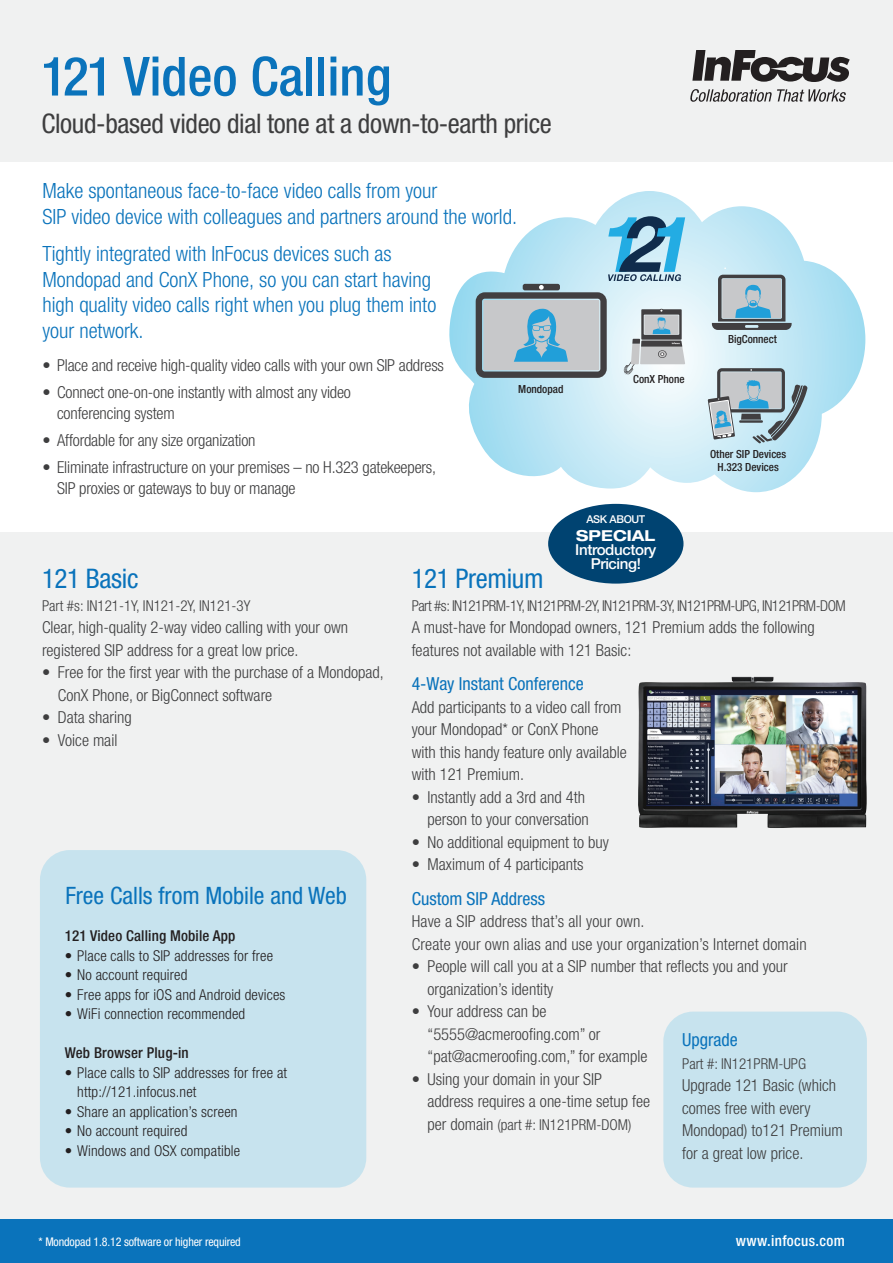
<style>
.page{position:relative;width:893px;height:1263px;background:#fff}
.page>*{position:absolute;margin:0;border:0;box-sizing:border-box;transform-origin:0 0}
.t1{font:500 condensed 54px "Helvetica Neue LT Pro";color:#0a73bb}
.t2{font:condensed 27px "Helvetica Neue LT Pro";letter-spacing:-.015em;color:#3e3e3f}
.t3{font:condensed 27px "Helvetica Neue LT Pro";letter-spacing:-.015em;color:#0a73bb}
.t4{font:condensed 24px "Helvetica Neue LT Pro";color:#0a73bb}
.t5{font:300 condensed 21px/25.5px "Helvetica Neue LT Pro";color:#0a73bb}
.t6{font:condensed 18px "Helvetica Neue LT Pro";color:#0a73bb}
.t7{font:300 condensed 16.5px/22.5px "Helvetica Neue LT Pro";color:#3e3e3f}
.t8{font:500 15.15px/14.1px "Helvetica Neue LT Pro";letter-spacing:-.025em;color:#fff;text-align:center}
.t9{font:700 expanded 15.15px "Helvetica Neue LT Pro";letter-spacing:.005em;color:#fff}
.t10{font:300 condensed 15px/19.5px "Helvetica Neue LT Pro";letter-spacing:.01em;color:#231f20}
.t11{font:300 condensed 15px "Helvetica Neue LT Pro";color:#3e3e3f}
.t12{font:300 condensed 15px "Helvetica Neue LT Pro";letter-spacing:-.03em;color:#3e3e3f}
.t13{font:500 condensed 15px "Helvetica Neue LT Pro";letter-spacing:.01em;color:#231f20}
.t14{font:500 condensed 15px "Helvetica Neue LT Pro";letter-spacing:.025em;color:#fff}
.t15{font:condensed 12px "Helvetica Neue LT Pro";letter-spacing:-.015em;color:#fff}
.t16{font:500 condensed 11.25px/13.4px "Helvetica Neue LT Pro";color:#231f20;text-align:center}
.t17{font:500 10.8px "Helvetica Neue LT Pro";letter-spacing:-.03em;color:#fff}
.s1{font-size:16.5px}
</style>
<div class="page">
<div style="left:0;top:532px;width:893px;height:699px;background:#f0f1f1"></div>
<div style="left:40px;top:850px;width:326px;height:337px;background:#c7e3ee;border-radius:30px"></div>
<div style="left:663px;top:1011px;width:204px;height:176px;background:#c7e3ee;border-radius:30px"></div>
<div style="left:0;top:1220px;width:893px;height:43px;background:#0a73bb"></div>
<div style="left:0;top:0;width:893px;height:162px;background:#f0f1f1"></div>
<svg style="left:692px;top:50px;width:158px;height:32px"></svg>
<svg style="left:690px;top:89px;width:156px;height:13px"></svg>
<svg style="left:449px;top:191px;width:416px;height:301px"></svg>
<svg style="left:712px;top:275px;width:80px;height:55px;background:#91a5af"></svg>
<svg style="left:708px;top:368px;width:100px;height:75px;background:#a0b7c1"></svg>
<svg style="left:476px;top:216px;width:209px;height:162px;background:#aac4d0"></svg>
<img style="left:638px;top:677px;width:229px;height:151px">
<div style="left:548px;top:504px;width:135px;height:80px;background:#004371;border-radius:50%"></div>
<h1 class="t1" style="left:41px;top:44px;width:352px">121 Video Calling</h1>
<h2 class="t2" style="left:41px;top:108px;width:512px">Cloud-based video dial tone at a down-to-earth price</h2>
<p class="t5" style="left:42px;top:178px;width:476px">Make spontaneous face-to-face video calls from your<br>SIP video device with colleagues and partners around the world.</p>
<p class="t5" style="left:42px;top:241px;width:395px">Tightly integrated with InFocus devices such as Mondopad and ConX Phone, so you can start having high quality video calls right when you plug them into your network.</p>
<p class="t7" style="left:42px;top:354px;width:403px">• Place and receive high-quality video calls with your own SIP address</p>
<p class="t7" style="left:57px;top:381px;width:295px;line-height:21px;text-indent:-15px">• Connect one-on-one instantly with almost any video conferencing system</p>
<p class="t7" style="left:42px;top:429px;width:215px">• Affordable for any size organization</p>
<p class="t7" style="left:57px;top:456px;width:381px;line-height:21px;text-indent:-15px">• Eliminate infrastructure on your premises – no H.323 gatekeepers,<br>SIP proxies or gateways to buy or manage</p>
<p class="t16" style="left:518px;top:382px;width:47px">Mondopad</p>
<p class="t16" style="left:633px;top:372px;width:53px">ConX Phone</p>
<p class="t16" style="left:728px;top:333px;width:50px">BigConnect</p>
<p class="t16" style="left:710px;top:447px;width:78px">Other SIP Devices<br>H.323 Devices</p>
<h2 class="t3" style="left:42px;top:563px;width:98px">121 Basic</h2>
<p class="t11" style="left:42px;top:597px;width:210px">Part #s: IN121-1Y, IN121-2Y, IN121-3Y</p>
<p class="t7" style="left:42px;top:616px;width:308px">Clear, high-quality 2-way video calling with your own registered SIP address for a great low price.</p>
<p class="t7" style="left:58px;top:661px;width:327px;text-indent:-16px">• Free for the first year with the purchase of a Mondopad,<br>ConX Phone, or BigConnect software</p>
<p class="t7" style="left:42px;top:706px;width:91px">• Data sharing</p>
<p class="t7" style="left:42px;top:729px;width:77px">• Voice mail</p>
<h3 class="t4" style="left:66px;top:881px;width:283px">Free Calls from Mobile and Web</h3>
<p class="t13" style="left:65px;top:927px;width:172px">121 Video Calling Mobile App</p>
<p class="t10" style="left:65px;top:946px;width:210px">• Place calls to SIP addresses for free</p>
<p class="t10" style="left:65px;top:965px;width:124px">• No account required</p>
<p class="t10" style="left:65px;top:985px;width:222px">• Free apps for iOS and Android devices</p>
<p class="t10" style="left:65px;top:1004px;width:182px">• WiFi connection recommended</p>
<p class="t13" style="left:65px;top:1044px;width:125px">Web Browser Plug-in</p>
<p class="t10" style="left:77px;top:1063px;width:211px;text-indent:-12px">• Place calls to SIP addresses for free at http://121.infocus.net</p>
<p class="t10" style="left:65px;top:1102px;width:174px">• Share an application’s screen</p>
<p class="t10" style="left:65px;top:1121px;width:124px">• No account required</p>
<p class="t10" style="left:65px;top:1141px;width:177px">• Windows and OSX compatible</p>
<p class="t17" style="left:586px;top:512px;width:61px">ASK ABOUT</p>
<p class="t9" style="left:576px;top:526px;width:81px">SPECIAL</p>
<p class="t8" style="left:575px;top:542px;width:83px">Introductory<br>Pricing!</p>
<h2 class="t3" style="left:412px;top:563px;width:133px">121 Premium</h2>
<p class="t12" style="left:412px;top:597px;width:436px">Part #s: IN121PRM-1Y, IN121PRM-2Y, IN121PRM-3Y, IN121PRM-UPG, IN121PRM-DOM</p>
<p class="t7" style="left:412px;top:616px;width:405px">A must-have for Mondopad owners, 121 Premium adds the following features not available with 121 Basic:</p>
<p class="t6" style="left:412px;top:673px;width:174px">4-Way Instant Conference</p>
<p class="t7" style="left:412px;top:695px;width:217px">Add participants to a video call from your Mondopad* or ConX Phone<br>with this handy feature only available with 121 Premium.</p>
<p class="t7" style="left:412px;top:786px;width:179px;text-align:right">• Instantly add a 3rd and 4th person to your conversation</p>
<p class="t7" style="left:412px;top:831px;width:199px">• No additional equipment to buy</p>
<p class="t7" style="left:412px;top:853px;width:173px">• Maximum of 4 participants</p>
<p class="t6" style="left:412px;top:888px;width:135px">Custom SIP Address</p>
<p class="t7" style="left:412px;top:910px;width:397px">Have a SIP address that’s all your own.<br>Create your own alias and use your organization’s Internet domain</p>
<p class="t7" style="left:428px;top:955px;width:362px;text-indent:-16px">• People will call you at a SIP number that reflects you and your organization’s identity</p>
<p class="t7" style="left:428px;top:1000px;width:221px;text-indent:-16px">• Your address can be “5555@acmeroofing.com” or “pat@acmeroofing.com,” for example</p>
<p class="t7" style="left:428px;top:1068px;width:224px;text-indent:-16px">• Using your domain in your SIP address requires a one-time setup fee</p>
<p class="t11" style="left:428px;top:1116px;width:205px"><span class="s1">per domain</span> (part #: IN121PRM-DOM)</p>
<p class="t6" style="left:682px;top:1029px;width:57px">Upgrade</p>
<p class="t11" style="left:682px;top:1055px;width:125px">Part #: IN121PRM-UPG</p>
<p class="t7" style="left:682px;top:1074px;width:162px">Upgrade 121 Basic (which comes free with every<br>Mondopad) to121 Premium for a great low price.</p>
<p class="t15" style="left:39px;top:1235px;width:204px">* Mondopad 1.8.12 software or higher required</p>
<p class="t14" style="left:736px;top:1232px;width:111px">www.infocus.com</p>
</div>
